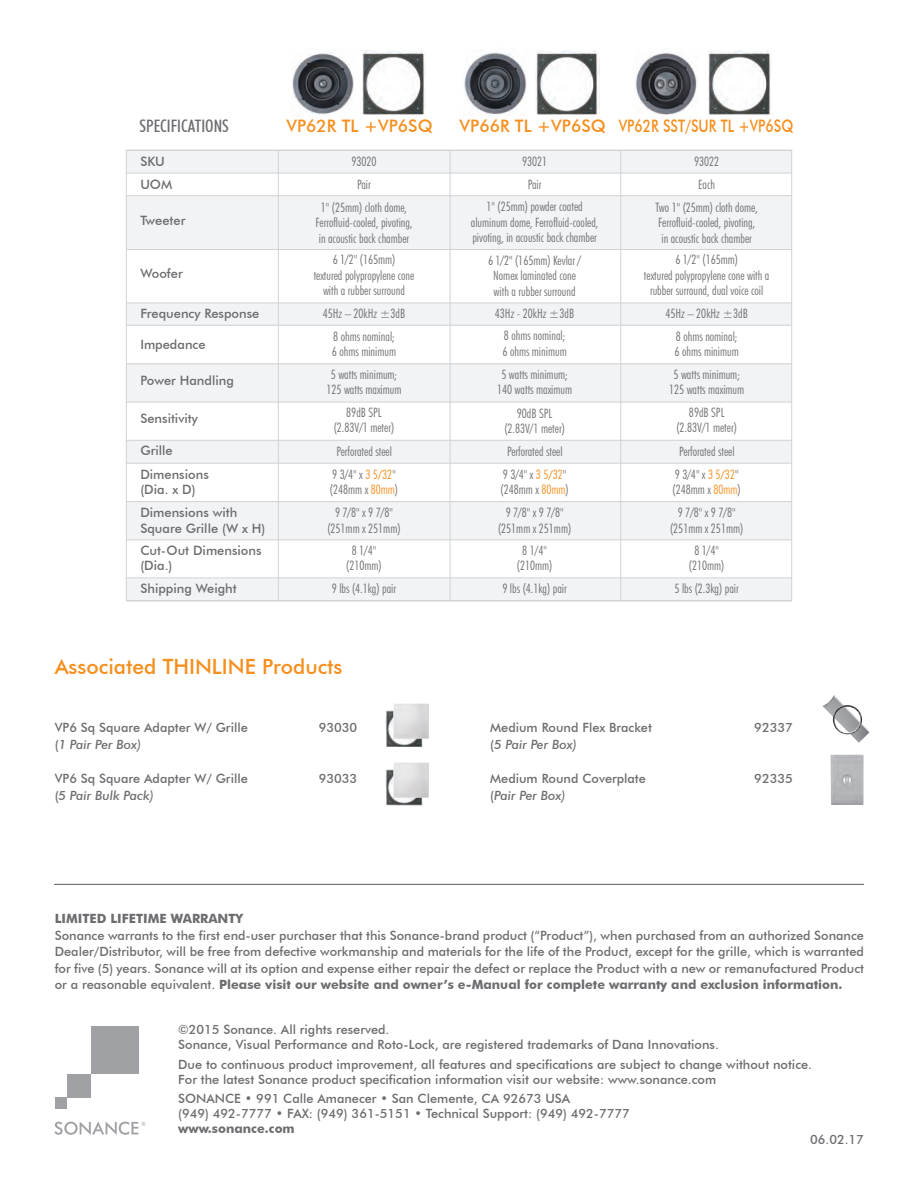
<style>
.page{position:relative;width:918px;height:1188px;background:#fff}
.page>*{position:absolute;margin:0;border:0;box-sizing:border-box;transform-origin:0 0}
.t1{font:500 21px "Futura BT";color:#f68f1e}
.t2{font:500 17.25px "Futura BT";color:#f68f1e}
.t3{font:500 condensed 17.25px "Futura BT";color:#6c6d70}
.t4{font:300 condensed 12.9px/15.5px "Futura BT";color:#6c6d70;text-align:center}
.t5{font:500 12.9px/15.5px "Futura BT";color:#6c6d70}
.t6{font:500 12.75px/15px "Futura BT";color:#6c6d70}
.t7{font:italic 500 12.75px "Futura BT";color:#6c6d70}
.t8{font:700 12.75px "Futura BT";color:#6c6d70}
.s1{color:#f68f1e}
.s2{font-family:"Myriad Pro";font-weight:400;font-stretch:normal;color:#f68f1e}
.s3{font-style:normal}
.s4{font-weight:700}
</style>
<div class="page">
<div style="left:126px;top:150px;width:666px;height:23px;background:#f2f3f4"></div>
<div style="left:126px;top:303px;width:666px;height:23px;background:#f2f3f4"></div>
<div style="left:126px;top:364px;width:666px;height:38px;background:#f2f3f4"></div>
<div style="left:126px;top:502px;width:666px;height:38px;background:#f2f3f4"></div>
<div style="left:126px;top:440px;width:666px;height:23px;background:#f2f3f4"></div>
<div style="left:126px;top:578px;width:666px;height:23px;background:#f2f3f4"></div>
<div style="left:126px;top:196px;width:666px;height:54px;background:#f2f3f4"></div>
<hr style="left:450px;top:150px;width:1px;height:451px;background:#d1d2d4">
<hr style="left:620px;top:150px;width:1px;height:451px;background:#d1d2d4">
<hr style="left:278px;top:150px;width:1px;height:451px;background:#d1d2d4">
<hr style="left:126px;top:249px;width:666px;height:1px;background:#d1d2d4">
<hr style="left:126px;top:303px;width:666px;height:1px;background:#d1d2d4">
<hr style="left:126px;top:325px;width:666px;height:1px;background:#d1d2d4">
<hr style="left:126px;top:364px;width:666px;height:1px;background:#d1d2d4">
<hr style="left:126px;top:402px;width:666px;height:1px;background:#d1d2d4">
<hr style="left:126px;top:440px;width:666px;height:1px;background:#d1d2d4">
<hr style="left:126px;top:463px;width:666px;height:1px;background:#d1d2d4">
<hr style="left:126px;top:501px;width:666px;height:1px;background:#d1d2d4">
<hr style="left:126px;top:578px;width:666px;height:1px;background:#d1d2d4">
<hr style="left:126px;top:601px;width:666px;height:1px;background:#d1d2d4">
<hr style="left:126px;top:195px;width:666px;height:1px;background:#d1d2d4">
<hr style="left:126px;top:173px;width:666px;height:1px;background:#d1d2d4">
<hr style="left:126px;top:540px;width:666px;height:1px;background:#d1d2d4">
<div style="left:91px;top:1026px;width:47px;height:48px;background:#a0a1a5"></div>
<div style="left:55px;top:1097px;width:12px;height:12px;background:#a0a1a5"></div>
<div style="left:67px;top:1074px;width:24px;height:23px;background:#a0a1a5"></div>
<svg style="left:55px;top:1121px;width:90px;height:14px"></svg>
<hr style="left:54px;top:884px;width:810px;height:1px;background:#5f5f62">
<img style="left:830px;top:754px;width:31px;height:43px">
<img style="left:822px;top:695px;width:48px;height:48px">
<svg style="left:836px;top:705px;width:11px;height:5px"></svg>
<img style="left:292px;top:52px;width:61px;height:63px">
<img style="left:362px;top:50px;width:64px;height:65px">
<img style="left:536px;top:50px;width:62px;height:65px">
<img style="left:708px;top:50px;width:64px;height:65px">
<img style="left:386px;top:710px;width:37px;height:37px">
<img style="left:393px;top:703px;width:36px;height:36px">
<img style="left:386px;top:769px;width:37px;height:36px">
<img style="left:393px;top:762px;width:36px;height:36px">
<img style="left:464px;top:50px;width:63px;height:65px">
<img style="left:635px;top:51px;width:62px;height:64px">
<h2 class="t3" style="left:140px;top:116px;width:91px">SPECIFICATIONS</h2>
<h2 class="t2" style="left:286px;top:116px;width:148px">VP62R TL +VP6SQ</h2>
<h2 class="t2" style="left:460px;top:116px;width:335px">VP66R TL +VP6SQ VP62R SST/SUR TL +VP6SQ</h2>
<p class="t5" style="left:140px;top:153px;width:26px">SKU</p>
<p class="t4" style="left:351px;top:153px;width:27px">93020</p>
<p class="t4" style="left:522px;top:153px;width:27px">93021</p>
<p class="t4" style="left:694px;top:153px;width:27px">93022</p>
<p class="t5" style="left:140px;top:177px;width:33px">UOM</p>
<p class="t4" style="left:357px;top:176px;width:15px">Pair</p>
<p class="t4" style="left:528px;top:176px;width:15px">Pair</p>
<p class="t4" style="left:698px;top:176px;width:18px">Each</p>
<p class="t5" style="left:140px;top:213px;width:47px">Tweeter</p>
<p class="t4" style="left:315px;top:199px;width:99px">1" (25mm) cloth dome,<br>Ferrofluid-cooled, pivoting, in acoustic back chamber</p>
<p class="t4" style="left:471px;top:199px;width:129px">1" (25mm) powder coated aluminum dome, Ferrofluid-cooled, pivoting, in acoustic back chamber</p>
<p class="t4" style="left:655px;top:199px;width:104px;text-align:left">Two 1" (25mm) cloth dome,<br>Ferrofluid-cooled, pivoting, in acoustic back chamber</p>
<p class="t5" style="left:140px;top:266px;width:44px">Woofer</p>
<p class="t5" style="left:140px;top:305px;width:121px">Frequency Response</p>
<p class="t5" style="left:140px;top:337px;width:67px">Impedance</p>
<p class="t5" style="left:140px;top:373px;width:95px">Power Handling</p>
<p class="t5" style="left:140px;top:411px;width:59px">Sensitivity</p>
<p class="t5" style="left:140px;top:439px;width:70px;line-height:23.4px">Grille<br>Dimensions</p>
<p class="t5" style="left:140px;top:482px;width:57px">(Dia. x D)</p>
<p class="t4" style="left:314px;top:252px;width:102px">6 1/2" (165mm)<br>textured polypropylene cone with a rubber surround</p>
<p class="t4" style="left:488px;top:252px;width:95px">6 1/2" (165mm) Kevlar /<br>Nomex laminated cone with a rubber surround</p>
<p class="t4" style="left:323px;top:306px;width:84px">45Hz – 20kHz ±3dB</p>
<p class="t4" style="left:495px;top:306px;width:81px">43Hz - 20kHz ±3dB</p>
<p class="t4" style="left:332px;top:328px;width:66px;text-align:left">8 ohms nominal;<br>6 ohms minimum</p>
<p class="t4" style="left:503px;top:328px;width:66px;text-align:left">8 ohms nominal;<br>6 ohms minimum</p>
<p class="t4" style="left:326px;top:367px;width:77px">5 watts minimum;<br>125 watts maximum</p>
<p class="t4" style="left:497px;top:366px;width:77px">5 watts minimum;<br>140 watts maximum</p>
<p class="t4" style="left:334px;top:404px;width:62px">89dB SPL (2.83V/1 meter)</p>
<p class="t4" style="left:504px;top:405px;width:62px">90dB SPL (2.83V/1 meter)</p>
<p class="t4" style="left:337px;top:443px;width:57px">Perforated steel</p>
<p class="t4" style="left:507px;top:443px;width:57px">Perforated steel</p>
<p class="t4" style="left:330px;top:466px;width:70px;text-align:left">9 3/4" x <span class="s1">3 5</span><span class="s2">/</span><span class="s1">32</span>" (248mm x <span class="s1">80mm</span>)</p>
<p class="t4" style="left:501px;top:466px;width:70px;text-align:left">9 3/4" x <span class="s1">3 5</span><span class="s2">/</span><span class="s1">32</span>" (248mm x <span class="s1">80mm</span>)</p>
<p class="t4" style="left:644px;top:252px;width:127px">6 1/2" (165mm)<br>textured polypropylene cone with a rubber surround, dual voice coil</p>
<p class="t4" style="left:665px;top:306px;width:84px">45Hz – 20kHz ±3dB</p>
<p class="t4" style="left:675px;top:328px;width:66px;text-align:left">8 ohms nominal;<br>6 ohms minimum</p>
<p class="t4" style="left:669px;top:367px;width:77px">5 watts minimum;<br>125 watts maximum</p>
<p class="t4" style="left:676px;top:404px;width:62px">89dB SPL (2.83V/1 meter)</p>
<p class="t4" style="left:679px;top:443px;width:57px">Perforated steel</p>
<p class="t4" style="left:673px;top:466px;width:70px;text-align:left">9 3/4" x <span class="s1">3 5</span><span class="s2">/</span><span class="s1">32</span>" (248mm x <span class="s1">80mm</span>)</p>
<p class="t5" style="left:140px;top:505px;width:127px">Dimensions with<br>Square Grille (W x H)</p>
<p class="t4" style="left:327px;top:505px;width:75px">9 7/8" x 9 7/8" (251mm x 251mm)</p>
<p class="t4" style="left:498px;top:505px;width:75px">9 7/8" x 9 7/8" (251mm x 251mm)</p>
<p class="t4" style="left:670px;top:505px;width:75px">9 7/8" x 9 7/8" (251mm x 251mm)</p>
<p class="t5" style="left:140px;top:543px;width:123px">Cut-Out Dimensions (Dia.)</p>
<p class="t5" style="left:140px;top:581px;width:98px">Shipping Weight</p>
<p class="t4" style="left:346px;top:543px;width:37px">8 1/4" (210mm)</p>
<p class="t4" style="left:517px;top:543px;width:37px">8 1/4" (210mm)</p>
<p class="t4" style="left:332px;top:581px;width:66px">9 lbs (4.1kg) pair</p>
<p class="t4" style="left:502px;top:581px;width:66px">9 lbs (4.1kg) pair</p>
<p class="t4" style="left:689px;top:543px;width:37px">8 1/4" (210mm)</p>
<p class="t4" style="left:675px;top:581px;width:66px">5 lbs (2.3kg) pair</p>
<h1 class="t1" style="left:55px;top:654px;width:289px">Associated THINLINE Products</h1>
<p class="t6" style="left:55px;top:720px;width:195px">VP6 Sq Square Adapter W/ Grille</p>
<p class="t6" style="left:319px;top:720px;width:40px">93030</p>
<p class="t7" style="left:55px;top:737px;width:88px"><span class="s3">(</span>1 Pair Per Box)</p>
<p class="t6" style="left:55px;top:771px;width:195px">VP6 Sq Square Adapter W/ Grille</p>
<p class="t6" style="left:319px;top:771px;width:40px">93033</p>
<p class="t7" style="left:55px;top:788px;width:101px"><span class="s3">(</span>5 Pair Bulk Pack)</p>
<p class="t6" style="left:490px;top:720px;width:163px">Medium Round Flex Bracket</p>
<p class="t6" style="left:754px;top:720px;width:40px">92337</p>
<p class="t7" style="left:490px;top:737px;width:88px"><span class="s3">(</span>5 Pair Per Box)</p>
<p class="t6" style="left:490px;top:771px;width:157px">Medium Round Coverplate</p>
<p class="t6" style="left:754px;top:771px;width:40px">92335</p>
<p class="t7" style="left:490px;top:788px;width:77px"><span class="s3">(</span>Pair Per Box)</p>
<p class="t8" style="left:55px;top:911px;width:190px">LIMITED LIFETIME WARRANTY</p>
<p class="t6" style="left:55px;top:927px;width:811px;line-height:16.5px;text-align:justify">Sonance warrants to the first end-user purchaser that this Sonance-brand product (“Product”), when purchased from an authorized Sonance Dealer/Distributor, will be free from defective workmanship and materials for the life of the Product, except for the grille, which is warranted for five (5) years. Sonance will at its option and expense either repair the defect or replace the Product with a new or remanufactured Product or a reasonable equivalent. <span class="s4">Please visit our website and owner’s e-Manual for complete warranty and exclusion information.</span></p>
<p class="t6" style="left:178px;top:1022px;width:542px">©2015 Sonance. All rights reserved.<br>Sonance, Visual Performance and Roto-Lock, are registered trademarks of Dana Innovations.</p>
<p class="t6" style="left:178px;top:1056px;width:635px">Due to continuous product improvement, all features and specifications are subject to change without notice.<br>For the latest Sonance product specification information visit our website: www.sonance.com</p>
<p class="t6" style="left:178px;top:1091px;width:453px">SONANCE • 991 Calle Amanecer • San Clemente, CA 92673 USA<br>(949) 492-7777 • FAX: (949) 361-5151 • Technical Support: (949) 492-7777</p>
<p class="t8" style="left:178px;top:1121px;width:118px">www.sonance.com</p>
<p class="t6" style="left:810px;top:1132px;width:55px">06.02.17</p>
</div>
